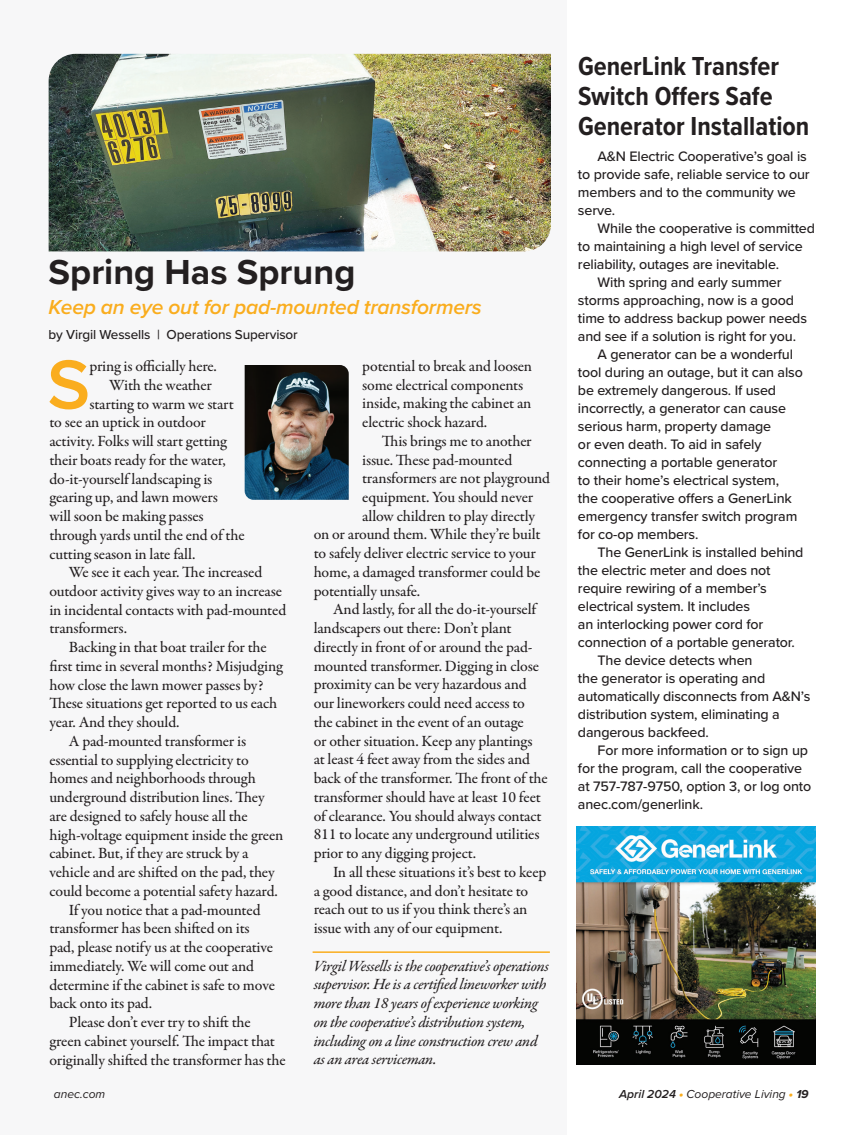
<style>
.page{position:relative;width:865px;height:1135px;background:#fff}
.page>*{position:absolute;margin:0;border:0;box-sizing:border-box;transform-origin:0 0}
.t1{font:600 72px "Proxima Nova";color:#faad1e}
.t2{font:700 36px "Proxima Nova";color:#231f20}
.t3{font:700 27px/30px "Proxima Nova Cond";color:#231f20}
.t4{font:italic 600 21px "Proxima Nova";letter-spacing:-.01em;color:#faad1e}
.t5{font:500 15.75px/18.8px "Garamond Premr Pro";letter-spacing:-.01em;color:#231f20}
.t6{font:15.75px/18.8px "Garamond Premr Pro Med It";letter-spacing:-.025em;color:#231f20}
.t7{font:500 14.25px/18px "Proxima Nova";letter-spacing:-.01em;color:#231f20}
.t8{font:500 13.5px "Proxima Nova";letter-spacing:-.01em;color:#231f20}
.t9{font:italic 12px "Proxima Nova";color:#231f20}
.s1{font-weight:600}
.s2{font-weight:900;color:#faad1e}
.s3{font-weight:700}
</style>
<div class="page">
<div style="left:0;top:0;width:566px;height:1135px;background:#f7f7f8"></div>
<img style="left:49px;top:54px;width:501px;height:197px">
<img style="left:244px;top:365px;width:104px;height:135px">
<hr style="left:312px;top:951px;width:237px;height:2px;background:#faad1e">
<img style="left:576px;top:826px;width:238px;height:238px">
<h2 class="t2" style="left:49px;top:245px;width:308px">Spring Has Sprung</h2>
<h3 class="t4" style="left:49px;top:291px;width:434px">Keep an eye out for pad-mounted transformers</h3>
<p class="t8" style="left:49px;top:325px;width:250px">by Virgil Wessells | Operations Supervisor</p>
<h1 class="t1" style="left:47px;top:331px;width:44px">S</h1>
<p class="t5" style="left:89px;top:357px;width:129px">pring is officially here.</p>
<p class="t5" style="left:109px;top:376px;width:104px">With the weather</p>
<p class="t5" style="left:89px;top:395px;width:146px">starting to warm we start</p>
<p class="t5" style="left:49px;top:413px;width:158px">to see an uptick in outdoor</p>
<p class="t5" style="left:49px;top:432px;width:179px">activity. Folks will start getting</p>
<p class="t5" style="left:49px;top:451px;width:178px">their boats ready for the water,</p>
<p class="t5" style="left:49px;top:470px;width:164px">do-it-yourself landscaping is</p>
<p class="t5" style="left:49px;top:488px;width:170px">gearing up, and lawn mowers</p>
<p class="t5" style="left:49px;top:507px;width:156px">will soon be making passes</p>
<p class="t5" style="left:49px;top:526px;width:197px">through yards until the end of the</p>
<p class="t5" style="left:49px;top:545px;width:147px">cutting season in late fall.</p>
<p class="t5" style="left:69px;top:563px;width:195px">We see it each year. The increased</p>
<p class="t5" style="left:49px;top:582px;width:234px">outdoor activity gives way to an increase</p>
<p class="t5" style="left:49px;top:601px;width:238px">in incidental contacts with pad-mounted</p>
<p class="t5" style="left:49px;top:620px;width:79px">transformers.</p>
<p class="t5" style="left:69px;top:638px;width:199px">Backing in that boat trailer for the</p>
<p class="t5" style="left:49px;top:657px;width:235px">first time in several months? Misjudging</p>
<p class="t5" style="left:49px;top:676px;width:215px">how close the lawn mower passes by?</p>
<p class="t5" style="left:49px;top:694px;width:229px">These situations get reported to us each</p>
<p class="t5" style="left:49px;top:713px;width:132px">year. And they should.</p>
<p class="t5" style="left:69px;top:732px;width:179px">A pad-mounted transformer is</p>
<p class="t5" style="left:49px;top:751px;width:201px">essential to supplying electricity to</p>
<p class="t5" style="left:49px;top:769px;width:208px">homes and neighborhoods through</p>
<p class="t5" style="left:49px;top:788px;width:217px">underground distribution lines. They</p>
<p class="t5" style="left:49px;top:807px;width:200px">are designed to safely house all the</p>
<p class="t5" style="left:49px;top:826px;width:235px">high-voltage equipment inside the green</p>
<p class="t5" style="left:49px;top:844px;width:201px">cabinet. But, if they are struck by a</p>
<p class="t5" style="left:49px;top:863px;width:227px">vehicle and are shifted on the pad, they</p>
<p class="t5" style="left:49px;top:882px;width:230px">could become a potential safety hazard.</p>
<p class="t5" style="left:69px;top:901px;width:193px">If you notice that a pad-mounted</p>
<p class="t5" style="left:49px;top:919px;width:202px">transformer has been shifted on its</p>
<p class="t5" style="left:49px;top:938px;width:225px">pad, please notify us at the cooperative</p>
<p class="t5" style="left:49px;top:957px;width:206px">immediately. We will come out and</p>
<p class="t5" style="left:49px;top:976px;width:227px">determine if the cabinet is safe to move</p>
<p class="t5" style="left:49px;top:994px;width:104px">back onto its pad.</p>
<p class="t5" style="left:69px;top:1013px;width:183px">Please don’t ever try to shift the</p>
<p class="t5" style="left:49px;top:1032px;width:227px">green cabinet yourself. The impact that</p>
<p class="t5" style="left:49px;top:1051px;width:237px">originally shifted the transformer has the</p>
<p class="t5" style="left:362px;top:357px;width:171px">potential to break and loosen some electrical components inside, making the cabinet an electric shock hazard.</p>
<p class="t5" style="left:381px;top:432px;width:151px">This brings me to another</p>
<p class="t5" style="left:362px;top:451px;width:151px">issue. These pad-mounted</p>
<p class="t5" style="left:362px;top:469px;width:189px">transformers are not playground</p>
<p class="t5" style="left:362px;top:488px;width:172px">equipment. You should never</p>
<p class="t5" style="left:362px;top:507px;width:174px">allow children to play directly</p>
<p class="t5" style="left:313px;top:526px;width:228px">on or around them. While they’re built</p>
<p class="t5" style="left:313px;top:544px;width:223px">to safely deliver electric service to your</p>
<p class="t5" style="left:313px;top:563px;width:228px">home, a damaged transformer could be</p>
<p class="t5" style="left:313px;top:582px;width:108px">potentially unsafe.</p>
<p class="t5" style="left:333px;top:600px;width:204px">And lastly, for all the do-it-yourself</p>
<p class="t5" style="left:313px;top:619px;width:199px">landscapers out there: Don’t plant</p>
<p class="t5" style="left:313px;top:638px;width:220px">directly in front of or around the pad-</p>
<p class="t5" style="left:313px;top:657px;width:227px">mounted transformer. Digging in close</p>
<p class="t5" style="left:313px;top:675px;width:214px">proximity can be very hazardous and</p>
<p class="t5" style="left:313px;top:694px;width:213px">our lineworkers could need access to</p>
<p class="t5" style="left:313px;top:713px;width:211px">the cabinet in the event of an outage</p>
<p class="t5" style="left:313px;top:732px;width:220px">or other situation. Keep any plantings</p>
<p class="t5" style="left:313px;top:750px;width:218px">at least 4 feet away from the sides and</p>
<p class="t5" style="left:313px;top:769px;width:235px">back of the transformer. The front of the</p>
<p class="t5" style="left:313px;top:788px;width:228px">transformer should have at least 10 feet</p>
<p class="t5" style="left:313px;top:807px;width:229px">of clearance. You should always contact</p>
<p class="t5" style="left:313px;top:825px;width:227px">811 to locate any underground utilities</p>
<p class="t5" style="left:313px;top:844px;width:164px">prior to any digging project.</p>
<p class="t5" style="left:333px;top:863px;width:214px">In all these situations it’s best to keep</p>
<p class="t5" style="left:313px;top:882px;width:216px">a good distance, and don’t hesitate to</p>
<p class="t5" style="left:313px;top:900px;width:215px">reach out to us if you think there’s an</p>
<p class="t5" style="left:313px;top:919px;width:190px">issue with any of our equipment.</p>
<p class="t6" style="left:313px;top:957px;width:237px">Virgil Wessells is the cooperative’s operations supervisor. He is a certified lineworker with more than 18 years of experience working on the cooperative’s distribution system, including on a line construction crew and as an area serviceman.</p>
<h3 class="t3" style="left:577px;top:51px;width:233px">GenerLink Transfer<br>Switch Offers Safe<br>Generator Installation</h3>
<p class="t7" style="left:577px;top:147px;width:233px;text-indent:20px">A&amp;N Electric Cooperative’s goal is to provide safe, reliable service to our members and to the community we serve.</p>
<p class="t7" style="left:597px;top:219px;width:219px">While the cooperative is committed</p>
<p class="t7" style="left:577px;top:237px;width:226px">to maintaining a high level of service</p>
<p class="t7" style="left:577px;top:255px;width:203px">reliability, outages are inevitable.</p>
<p class="t7" style="left:597px;top:273px;width:185px">With spring and early summer</p>
<p class="t7" style="left:577px;top:291px;width:217px">storms approaching, now is a good</p>
<p class="t7" style="left:577px;top:309px;width:230px">time to address backup power needs</p>
<p class="t7" style="left:577px;top:327px;width:219px">and see if a solution is right for you.</p>
<p class="t7" style="left:597px;top:345px;width:197px">A generator can be a wonderful</p>
<p class="t7" style="left:577px;top:363px;width:226px">tool during an outage, but it can also</p>
<p class="t7" style="left:577px;top:381px;width:199px">be extremely dangerous. If used</p>
<p class="t7" style="left:577px;top:399px;width:209px">incorrectly, a generator can cause</p>
<p class="t7" style="left:577px;top:417px;width:195px">serious harm, property damage</p>
<p class="t7" style="left:577px;top:435px;width:185px">or even death. To aid in safely</p>
<p class="t7" style="left:577px;top:453px;width:200px">connecting a portable generator</p>
<p class="t7" style="left:577px;top:471px;width:202px">to their home’s electrical system,</p>
<p class="t7" style="left:577px;top:489px;width:215px">the cooperative offers a GenerLink</p>
<p class="t7" style="left:577px;top:507px;width:221px">emergency transfer switch program</p>
<p class="t7" style="left:577px;top:525px;width:122px">for co-op members.</p>
<p class="t7" style="left:597px;top:543px;width:207px">The GenerLink is installed behind</p>
<p class="t7" style="left:577px;top:561px;width:194px">the electric meter and does not</p>
<p class="t7" style="left:577px;top:579px;width:190px">require rewiring of a member’s</p>
<p class="t7" style="left:577px;top:597px;width:173px">electrical system. It includes</p>
<p class="t7" style="left:577px;top:615px;width:187px">an interlocking power cord for</p>
<p class="t7" style="left:577px;top:633px;width:218px">connection of a portable generator.</p>
<p class="t7" style="left:597px;top:651px;width:156px">The device detects when</p>
<p class="t7" style="left:577px;top:669px;width:189px">the generator is operating and</p>
<p class="t7" style="left:577px;top:687px;width:234px">automatically disconnects from A&amp;N’s</p>
<p class="t7" style="left:577px;top:705px;width:203px">distribution system, eliminating a</p>
<p class="t7" style="left:577px;top:723px;width:132px">dangerous backfeed.</p>
<p class="t7" style="left:597px;top:741px;width:212px">For more information or to sign up</p>
<p class="t7" style="left:577px;top:759px;width:225px">for the program, call the cooperative</p>
<p class="t7" style="left:577px;top:777px;width:235px">at 757-787-9750, option 3, or log onto</p>
<p class="t7" style="left:577px;top:795px;width:126px">anec.com/generlink.</p>
<p class="t9" style="left:54px;top:1085px;width:53px">anec.com</p>
<p class="t9" style="left:619px;top:1085px;width:191px"><span class="s1">April 2024</span> <span class="s2">•</span> Cooperative Living <span class="s2">•</span> <span class="s3">19</span></p>
</div>
